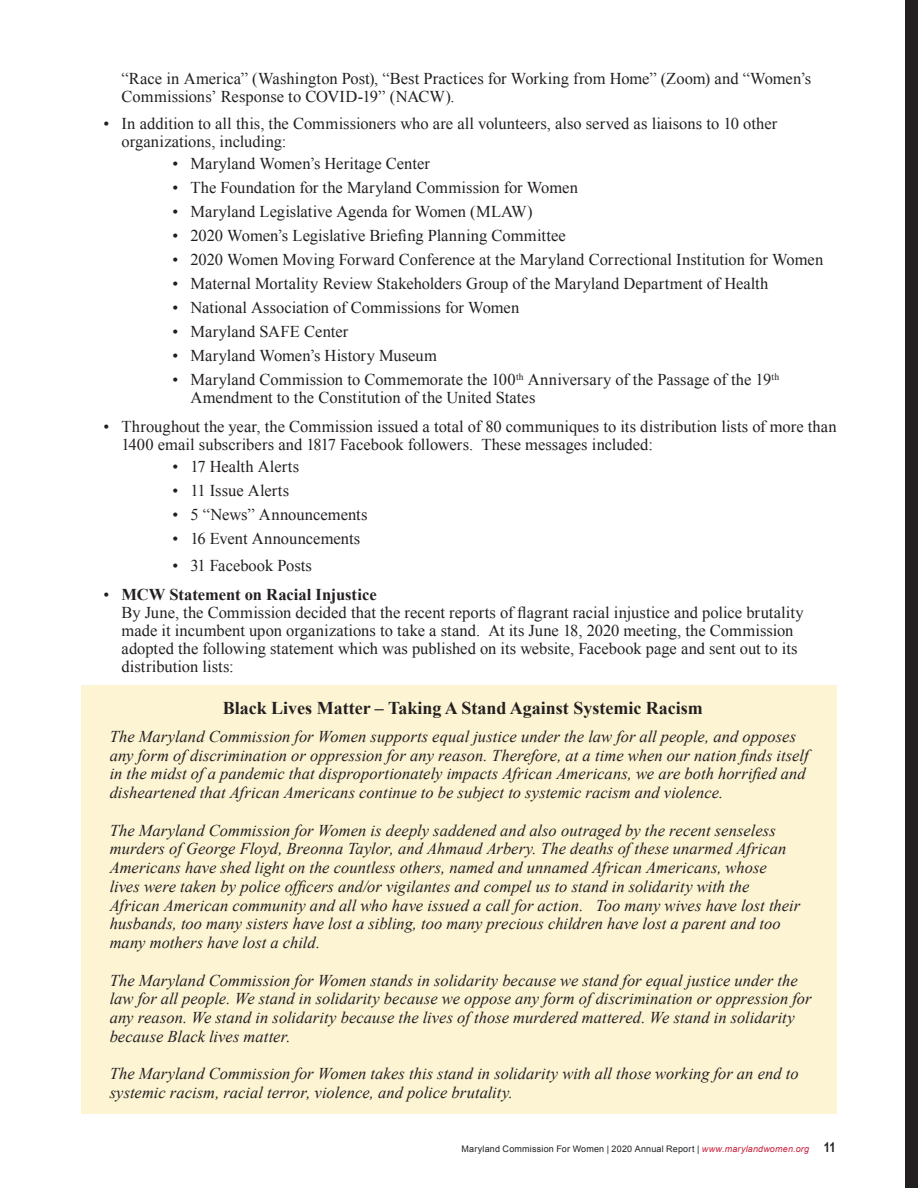
<style>
.page{position:relative;width:918px;height:1188px;background:#fff}
.page>*{position:absolute;margin:0;border:0;box-sizing:border-box;transform-origin:0 0}
.t1{font:700 18px "Times New Roman";color:#231f20}
.t2{font:16.5px/18px "Times New Roman";color:#231f20}
.t3{font:italic 16.5px/18.8px "Times New Roman";letter-spacing:.005em;color:#231f20}
.t4{font:9px "Arial";letter-spacing:.02em;color:#231f20}
.s1{font-weight:700}
.s2{font-style:italic;color:#c81f3c}
.s3{font-family:"Arial Narrow";font-weight:700;font-size:13.5px}
</style>
<div class="page">
<div style="left:905px;top:0;width:13px;height:1188px;background:#231f20"></div>
<div style="left:81px;top:686px;width:755px;height:428px;background:#fdf4d3"></div>
<p class="t2" style="left:122px;top:69px;width:691px">“Race in America” (Washington Post), “Best Practices for Working from Home” (Zoom) and “Women’s<br>Commissions’ Response to COVID-19” (NACW).</p>
<p class="t2" style="left:122px;top:114px;width:657px;text-indent:-18px">• In addition to all this, the Commissioners who are all volunteers, also served as liaisons to 10 other organizations, including:</p>
<p class="t2" style="left:173px;top:155px;width:259px">• Maryland Women’s Heritage Center</p>
<p class="t2" style="left:173px;top:179px;width:407px">• The Foundation for the Maryland Commission for Women</p>
<p class="t2" style="left:173px;top:203px;width:362px">• Maryland Legislative Agenda for Women (MLAW)</p>
<p class="t2" style="left:173px;top:227px;width:395px">• 2020 Women’s Legislative Briefing Planning Committee</p>
<p class="t2" style="left:173px;top:251px;width:652px">• 2020 Women Moving Forward Conference at the Maryland Correctional Institution for Women</p>
<p class="t2" style="left:173px;top:275px;width:597px">• Maternal Mortality Review Stakeholders Group of the Maryland Department of Health</p>
<p class="t2" style="left:173px;top:299px;width:348px">• National Association of Commissions for Women</p>
<p class="t2" style="left:173px;top:323px;width:177px">• Maryland SAFE Center</p>
<p class="t2" style="left:173px;top:347px;width:266px">• Maryland Women’s History Museum</p>
<p class="t2" style="left:190px;top:371px;width:590px;text-indent:-18px">• Maryland Commission to Commemorate the 100<sup>th</sup> Anniversary of the Passage of the 19<sup>th<br></sup>Amendment to the Constitution of the United States</p>
<p class="t2" style="left:121px;top:417px;width:717px;text-indent:-18px">• Throughout the year, the Commission issued a total of 80 communiques to its distribution lists of more than<br>1400 email subscribers and 1817 Facebook followers. These messages included:</p>
<p class="t2" style="left:172px;top:458px;width:128px">• 17 Health Alerts</p>
<p class="t2" style="left:172px;top:482px;width:118px">• 11 Issue Alerts</p>
<p class="t2" style="left:172px;top:506px;width:197px">• 5 “News” Announcements</p>
<p class="t2" style="left:172px;top:530px;width:189px">• 16 Event Announcements</p>
<p class="t2" style="left:172px;top:557px;width:141px">• 31 Facebook Posts</p>
<p class="t2" style="left:121px;top:585px;width:684px;text-indent:-18px">• <span class="s1">MCW Statement on Racial Injustice<br></span>By June, the Commission decided that the recent reports of flagrant racial injustice and police brutality made it incumbent upon organizations to take a stand. At its June 18, 2020 meeting, the Commission adopted the following statement which was published on its website, Facebook page and sent out to its distribution lists:</p>
<p class="t1" style="left:223px;top:696px;width:482px">Black Lives Matter – Taking A Stand Against Systemic Racism</p>
<p class="t3" style="left:110px;top:727px;width:700px">The Maryland Commission for Women supports equal justice under the law for all people, and opposes any form of discrimination or oppression for any reason. Therefore, at a time when our nation finds itself in the midst of a pandemic that disproportionately impacts African Americans, we are both horrified and disheartened that African Americans continue to be subject to systemic racism and violence.</p>
<p class="t3" style="left:110px;top:820px;width:692px">The Maryland Commission for Women is deeply saddened and also outraged by the recent senseless murders of George Floyd, Breonna Taylor, and Ahmaud Arbery. The deaths of these unarmed African Americans have shed light on the countless others, named and unnamed African Americans, whose lives were taken by police officers and/or vigilantes and compel us to stand in solidarity with the African American community and all who have issued a call for action. Too many wives have lost their husbands, too many sisters have lost a sibling, too many precious children have lost a parent and too many mothers have lost a child.</p>
<p class="t3" style="left:110px;top:970px;width:703px">The Maryland Commission for Women stands in solidarity because we stand for equal justice under the law for all people. We stand in solidarity because we oppose any form of discrimination or oppression for any reason. We stand in solidarity because the lives of those murdered mattered. We stand in solidarity because Black lives matter.</p>
<p class="t3" style="left:110px;top:1064px;width:691px">The Maryland Commission for Women takes this stand in solidarity with all those working for an end to systemic racism, racial terror, violence, and police brutality.</p>
<p class="t4" style="left:461px;top:1143px;width:376px">Maryland Commission For Women | 2020 Annual Report | <span class="s2">www.marylandwomen.org</span> <span class="s3">11</span></p>
</div>
